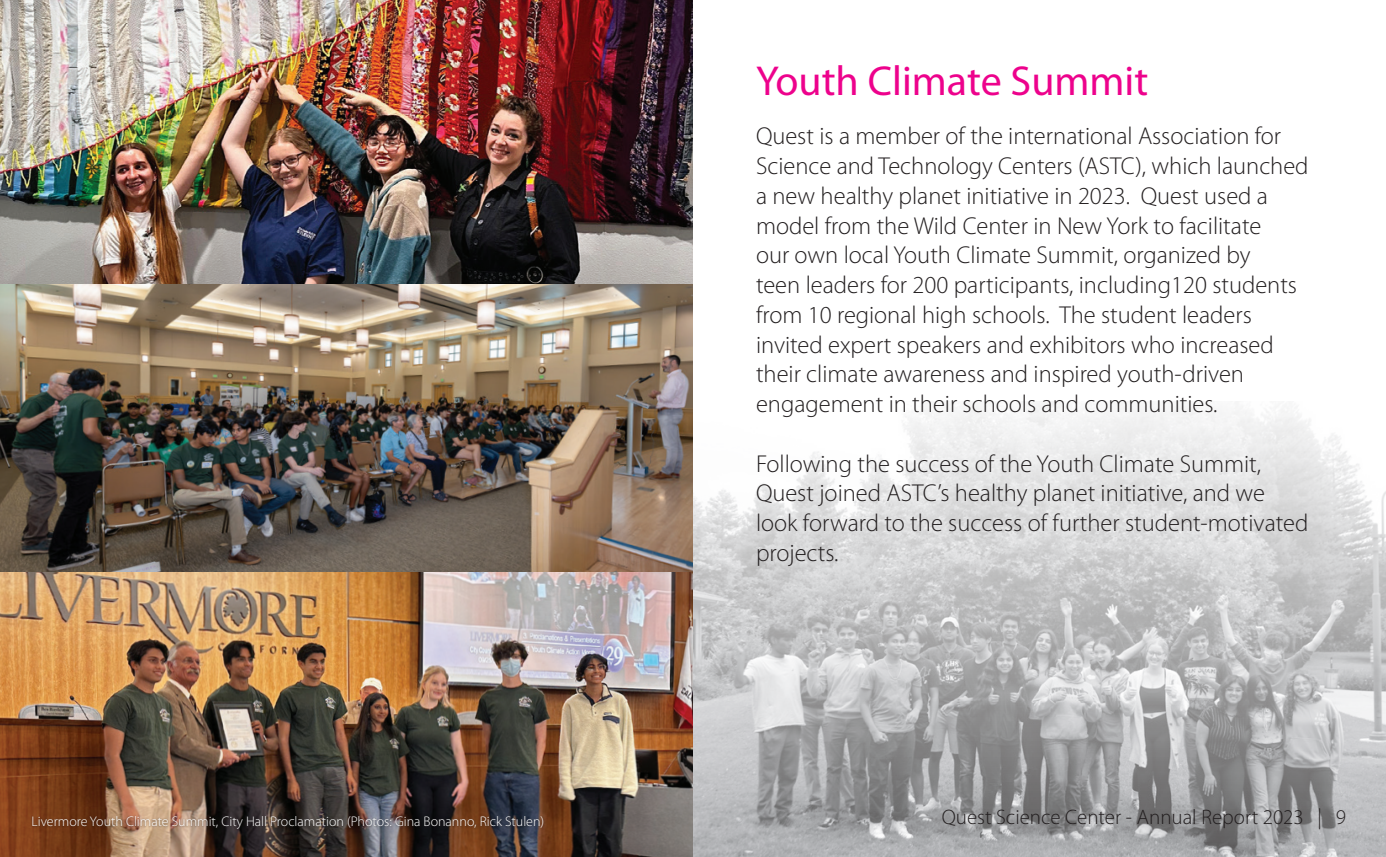
<style>
.page{position:relative;width:1386px;height:857px;background:#fff}
.page>*{position:absolute;margin:0;border:0;box-sizing:border-box;transform-origin:0 0}
.t1{font:42px "Myriad Pro";color:#ed028c}
.t2{font:300 24.5px/29.8px "Myriad Pro";color:#231f20}
.t3{font:300 21px "Myriad Pro";color:#231f20}
.t4{font:300 14px "Myriad Pro";color:#fff}
</style>
<div class="page">
<img style="left:0;top:0;width:693px;height:857px">
<img style="left:693px;top:402px;width:693px;height:455px">
<svg style="left:914px;top:799px;width:441px;height:33px;background:#939495"></svg>
<div style="left:30px;top:814px;width:516px;height:17px;background:#231f20;opacity:.2"></div>
<h1 class="t1" style="left:756px;top:57px;width:394px">Youth Climate Summit</h1>
<p class="t2" style="left:756px;top:122px;width:554px">Quest is a member of the international Association for Science and Technology Centers (ASTC), which launched a new healthy planet initiative in 2023. Quest used a model from the Wild Center in New York to facilitate<br>our own local Youth Climate Summit, organized by<br>teen leaders for 200 participants, including120 students from 10 regional high schools. The student leaders invited expert speakers and exhibitors who increased their climate awareness and inspired youth-driven engagement in their schools and communities.</p>
<p class="t2" style="left:756px;top:449px;width:554px">Following the success of the Youth Climate Summit, Quest joined ASTC’s healthy planet initiative, and we look forward to the success of further student-motivated projects.</p>
<p class="t4" style="left:32px;top:813px;width:514px">Livermore Youth Climate Summit, City Hall Proclamation (Photos: Gina Bonanno, Rick Stulen)</p>
<p class="t3" style="left:942px;top:805px;width:406px">Quest Science Center - Annual Report 2023 | 9</p>
</div>
